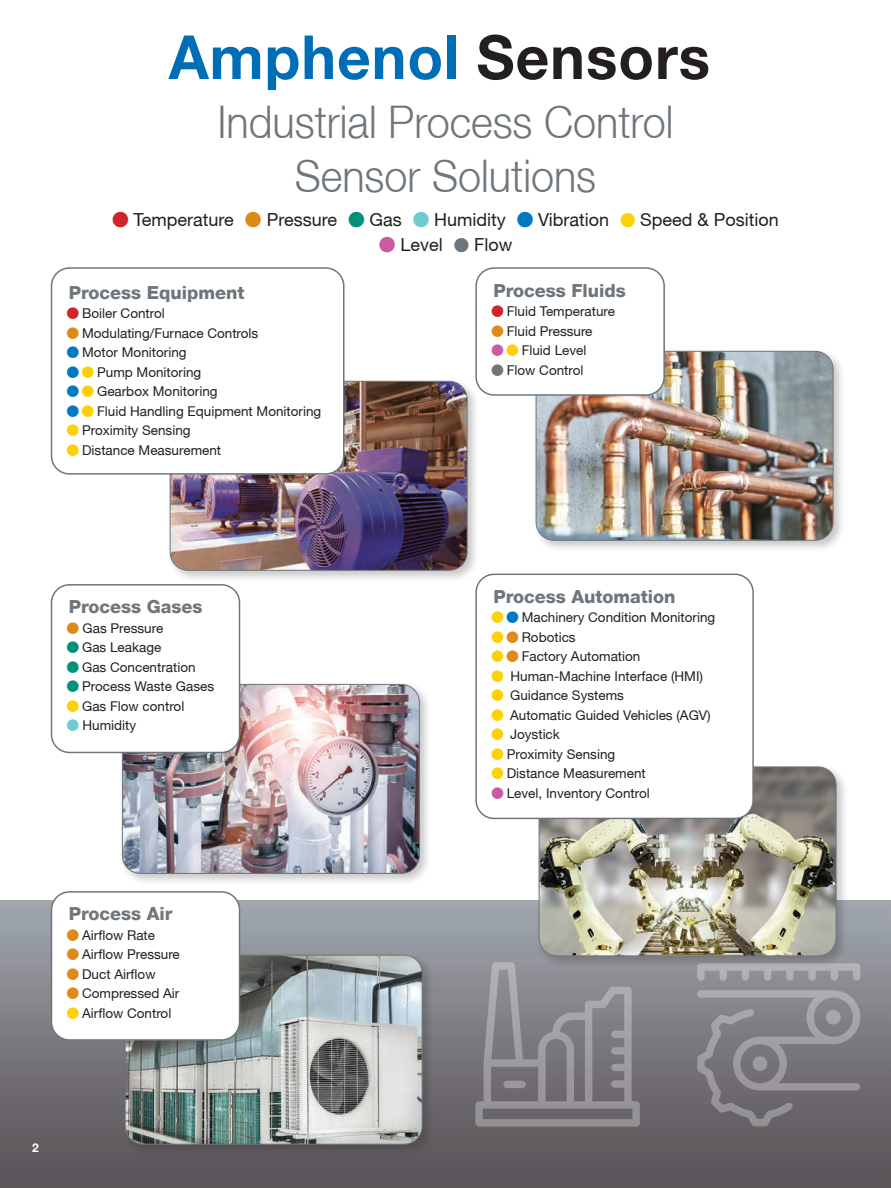
<style>
.page{position:relative;width:891px;height:1188px;background:#fff}
.page>*{position:absolute;margin:0;border:0;box-sizing:border-box;transform-origin:0 0}
.t1{font:300 45px/54px "Helvetica Neue";color:#6f767b;text-align:center;scale:.92 1}
.t2{font:800 18px "Helvetica Neue";color:#6f767b}
.t3{font:18px "Helvetica Neue";color:#231f20}
.t4{font:13.5px/19.5px "Helvetica Neue";color:#231f20}
.t5{font:700 12px "Helvetica Neue";color:#fff}
</style>
<div class="page">
<img style="left:0;top:900px;width:891px;height:288px">
<svg style="left:168px;top:36px;width:92px;height:43px"></svg>
<svg style="left:268px;top:47px;width:31px;height:43px"></svg>
<svg style="left:305px;top:36px;width:28px;height:43px"></svg>
<svg style="left:339px;top:47px;width:30px;height:33px"></svg>
<svg style="left:375px;top:47px;width:28px;height:32px"></svg>
<svg style="left:410px;top:47px;width:31px;height:33px"></svg>
<div style="left:448px;top:36px;width:8px;height:43px;background:#006eb6"></div>
<svg style="left:478px;top:35px;width:104px;height:45px"></svg>
<svg style="left:588px;top:47px;width:64px;height:33px"></svg>
<svg style="left:658px;top:47px;width:50px;height:33px"></svg>
<div style="left:167px;top:378px;width:313px;height:205px;background:#231f20;opacity:.25"></div>
<img style="left:170px;top:381px;width:297px;height:189px">
<div style="left:170px;top:381px;width:298px;height:190px;border:1px solid #6f767b;border-radius:18px"></div>
<div style="left:51px;top:268px;width:293px;height:206px;background:#fff;border-radius:18px"></div>
<div style="left:51px;top:267px;width:294px;height:208px;border:2px solid #6f767b;border-radius:18px"></div>
<div style="left:533px;top:348px;width:313px;height:205px;background:#231f20;opacity:.25"></div>
<img style="left:536px;top:351px;width:297px;height:189px">
<div style="left:536px;top:351px;width:297px;height:190px;border:1px solid #6f767b;border-radius:18px"></div>
<div style="left:476px;top:268px;width:188px;height:127px;background:#fff;border-radius:18px"></div>
<div style="left:475px;top:267px;width:190px;height:129px;border:2px solid #6f767b;border-radius:18px"></div>
<div style="left:536px;top:763px;width:313px;height:206px;background:#231f20;opacity:.25"></div>
<img style="left:539px;top:767px;width:297px;height:189px">
<div style="left:539px;top:767px;width:297px;height:189px;border:1px solid #6f767b;border-radius:18px"></div>
<div style="left:476px;top:574px;width:277px;height:244px;background:#fff;border-radius:18px"></div>
<div style="left:475px;top:574px;width:279px;height:245px;border:2px solid #6f767b;border-radius:18px"></div>
<div style="left:119px;top:681px;width:313px;height:205px;background:#231f20;opacity:.25"></div>
<img style="left:122px;top:684px;width:297px;height:189px">
<div style="left:122px;top:684px;width:298px;height:190px;border:1px solid #6f767b;border-radius:18px"></div>
<div style="left:51px;top:585px;width:189px;height:167px;background:#fff;border-radius:18px"></div>
<div style="left:51px;top:584px;width:189px;height:169px;border:2px solid #6f767b;border-radius:18px"></div>
<div style="left:122px;top:952px;width:313px;height:205px;background:#231f20;opacity:.25"></div>
<img style="left:125px;top:955px;width:297px;height:189px">
<div style="left:125px;top:955px;width:298px;height:190px;border:1px solid #6f767b;border-radius:18px"></div>
<div style="left:51px;top:892px;width:189px;height:148px;background:#fff;border-radius:18px"></div>
<div style="left:51px;top:891px;width:189px;height:150px;border:2px solid #6f767b;border-radius:18px"></div>
<svg style="left:697px;top:990px;width:163px;height:136px;background:#807e84"></svg>
<div style="left:826px;top:1010px;width:15px;height:15px;background:#a7a6aa;border-radius:50%"></div>
<div style="left:753px;top:1056px;width:14px;height:15px;background:#9d9b9f;border-radius:50%"></div>
<svg style="left:697px;top:963px;width:163px;height:18px;background:#a2a2a8"></svg>
<svg style="left:475px;top:962px;width:165px;height:165px;background:#86858b"></svg>
<div style="left:503px;top:1081px;width:23px;height:7px;background:#99979b;border-radius:4px"></div>
<h1 class="t1" style="left:217px;top:94px;width:497px">Industrial Process Control<br>Sensor Solutions</h1>
<h2 class="t3" style="left:133px;top:209px;width:102px">Temperature</h2>
<h2 class="t3" style="left:267px;top:209px;width:72px">Pressure</h2>
<h2 class="t3" style="left:369px;top:209px;width:34px">Gas</h2>
<h2 class="t3" style="left:434px;top:209px;width:73px">Humidity</h2>
<h2 class="t3" style="left:538px;top:209px;width:73px">Vibration</h2>
<h2 class="t3" style="left:640px;top:209px;width:140px">Speed &amp; Position</h2>
<h2 class="t3" style="left:401px;top:234px;width:44px">Level</h2>
<h2 class="t3" style="left:474px;top:234px;width:40px">Flow</h2>
<h2 class="t2" style="left:69px;top:282px;width:177px">Process Equipment</h2>
<p class="t4" style="left:82px;top:304px;width:84px">Boiler Control</p>
<p class="t4" style="left:82px;top:323px;width:178px">Modulating/Furnace Controls</p>
<p class="t4" style="left:82px;top:343px;width:106px">Motor Monitoring</p>
<p class="t4" style="left:97px;top:362px;width:106px">Pump Monitoring</p>
<p class="t4" style="left:97px;top:382px;width:122px">Gearbox Monitoring</p>
<p class="t4" style="left:97px;top:401px;width:226px">Fluid Handling Equipment Monitoring</p>
<p class="t4" style="left:82px;top:421px;width:110px">Proximity Sensing</p>
<p class="t4" style="left:82px;top:440px;width:141px">Distance Measurement</p>
<h2 class="t2" style="left:493px;top:279px;width:134px">Process Fluids</h2>
<p class="t4" style="left:507px;top:301px;width:110px">Fluid Temperature</p>
<p class="t4" style="left:507px;top:321px;width:87px">Fluid Pressure</p>
<p class="t4" style="left:522px;top:340px;width:66px">Fluid Level</p>
<p class="t4" style="left:507px;top:360px;width:78px">Flow Control</p>
<h2 class="t2" style="left:69px;top:596px;width:135px">Process Gases</h2>
<p class="t4" style="left:82px;top:618px;width:134px">Gas Pressure<br>Gas Leakage<br>Gas Concentration<br>Process Waste Gases<br>Gas Flow control<br>Humidity</p>
<h2 class="t2" style="left:69px;top:903px;width:105px">Process Air</h2>
<p class="t4" style="left:82px;top:925px;width:99px">Airflow Rate<br>Airflow Pressure<br>Duct Airflow<br>Compressed Air<br>Airflow Control</p>
<p class="t5" style="left:32px;top:1140px;width:8px">2</p>
<h2 class="t2" style="left:493px;top:586px;width:184px">Process Automation</h2>
<p class="t4" style="left:522px;top:608px;width:195px">Machinery Condition Monitoring</p>
<p class="t4" style="left:522px;top:627px;width:55px">Robotics</p>
<p class="t4" style="left:522px;top:647px;width:120px">Factory Automation</p>
<p class="t4" style="left:511px;top:666px;width:194px">Human-Machine Interface (HMI)</p>
<p class="t4" style="left:510px;top:686px;width:115px">Guidance Systems</p>
<p class="t4" style="left:510px;top:705px;width:202px">Automatic Guided Vehicles (AGV)</p>
<p class="t4" style="left:510px;top:725px;width:51px">Joystick</p>
<p class="t4" style="left:507px;top:744px;width:110px">Proximity Sensing</p>
<p class="t4" style="left:507px;top:764px;width:141px">Distance Measurement</p>
<p class="t4" style="left:507px;top:783px;width:145px">Level, Inventory Control</p>
</div>
